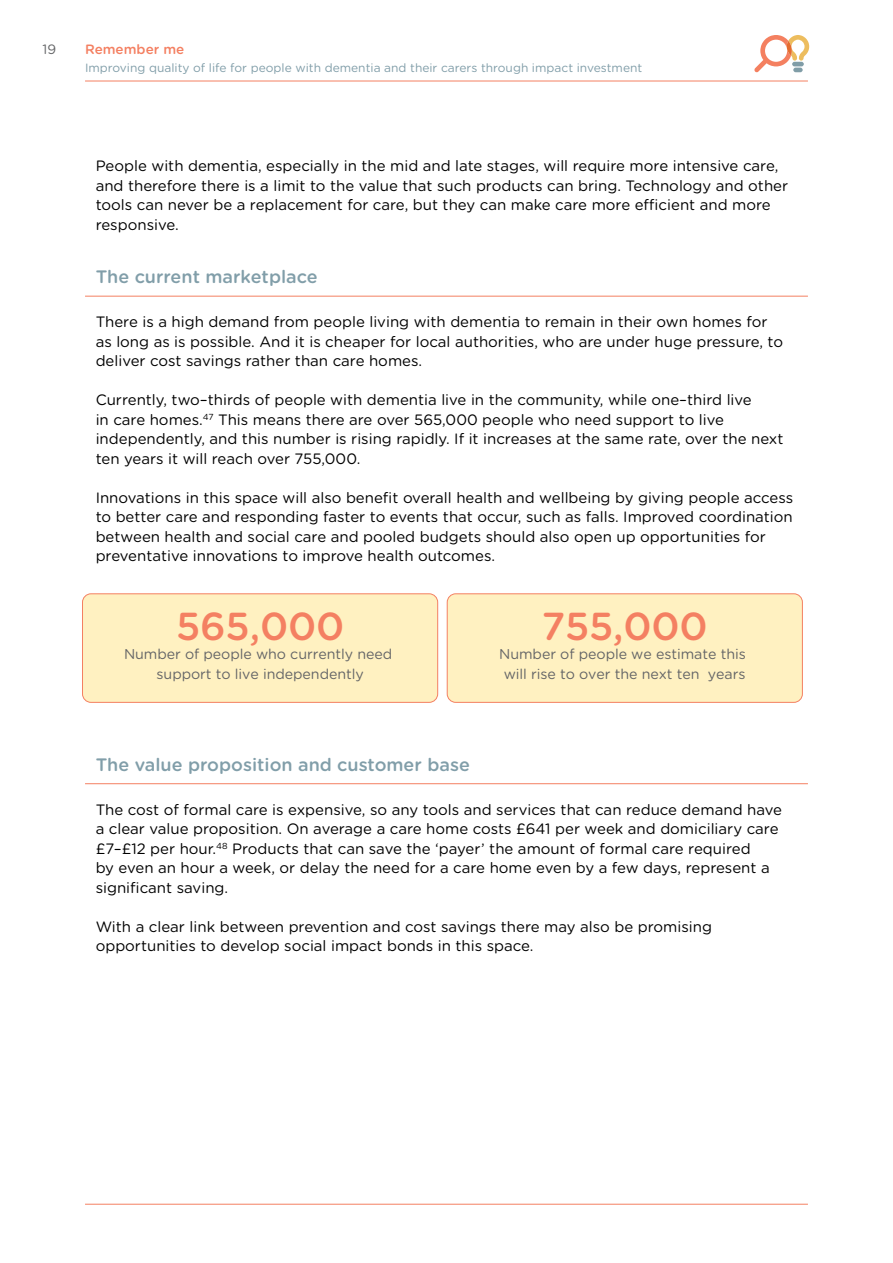
<style>
.page{position:relative;width:893px;height:1263px;background:#fff}
.page>*{position:absolute;margin:0;border:0;box-sizing:border-box;transform-origin:0 0}
.t1{font:500 39px "Gotham Rounded";letter-spacing:-.005em;color:#f48062}
.t2{font:500 18px "Gotham Rounded";color:#819ea9}
.t3{font:15px/19.5px "Gotham Rounded";color:#000}
.t4{font:14.25px/19.5px "Gotham Rounded";letter-spacing:-.005em;color:#646567;text-align:center}
.t5{font:500 13.5px "Gotham Rounded";color:#f48062}
.t6{font:13.5px "Gotham Rounded";color:#636466}
.t7{font:12px "Gotham Rounded";color:#819ea9}
</style>
<div class="page">
<hr style="left:85px;top:1204px;width:723px;height:1px;background:#f48062">
<hr style="left:85px;top:81px;width:723px;height:1px;background:#f48062">
<svg style="left:754px;top:35px;width:55px;height:37px"></svg>
<hr style="left:85px;top:296px;width:723px;height:1px;background:#f48062">
<hr style="left:85px;top:783px;width:723px;height:1px;background:#f48062">
<div style="left:82px;top:594px;width:356px;height:108px;background:#fff1c1;border-radius:9px"></div>
<div style="left:82px;top:593px;width:356px;height:110px;border:1px solid #f48062;border-radius:9px"></div>
<div style="left:447px;top:594px;width:355px;height:108px;background:#fff1c1;border-radius:9px"></div>
<div style="left:447px;top:593px;width:356px;height:110px;border:1px solid #f48062;border-radius:9px"></div>
<p class="t6" style="left:43px;top:40px;width:15px">19</p>
<p class="t5" style="left:85px;top:39px;width:101px">Remember me</p>
<p class="t7" style="left:85px;top:59px;width:559px">Improving quality of life for people with dementia and their carers through impact investment</p>
<p class="t3" style="left:96px;top:155px;width:694px">People with dementia, especially in the mid and late stages, will require more intensive care, and therefore there is a limit to the value that such products can bring. Technology and other tools can never be a replacement for care, but they can make care more efficient and more responsive.</p>
<p class="t2" style="left:96px;top:264px;width:224px">The current marketplace</p>
<p class="t3" style="left:96px;top:311px;width:689px">There is a high demand from people living with dementia to remain in their own homes for as long as is possible. And it is cheaper for local authorities, who are under huge pressure, to deliver cost savings rather than care homes.</p>
<p class="t3" style="left:96px;top:389px;width:689px">Currently, two–thirds of people with dementia live in the community, while one–third live<br>in care homes.<sup>47</sup> This means there are over 565,000 people who need support to live independently, and this number is rising rapidly. If it increases at the same rate, over the next ten years it will reach over 755,000.</p>
<p class="t3" style="left:96px;top:487px;width:699px">Innovations in this space will also benefit overall health and wellbeing by giving people access to better care and responding faster to events that occur, such as falls. Improved coordination between health and social care and pooled budgets should also open up opportunities for preventative innovations to improve health outcomes.</p>
<h1 class="t1" style="left:176px;top:598px;width:170px">565,000</h1>
<p class="t4" style="left:124px;top:644px;width:270px">Number of people who currently need support to live independently</p>
<h1 class="t1" style="left:541px;top:598px;width:168px">755,000</h1>
<p class="t4" style="left:499px;top:644px;width:248px">Number of people we estimate this will rise to over the next ten years</p>
<p class="t2" style="left:96px;top:751px;width:376px">The value proposition and customer base</p>
<p class="t3" style="left:96px;top:799px;width:688px">The cost of formal care is expensive, so any tools and services that can reduce demand have a clear value proposition. On average a care home costs £641 per week and domiciliary care £7–£12 per hour.<sup>48</sup> Products that can save the ‘payer’ the amount of formal care required<br>by even an hour a week, or delay the need for a care home even by a few days, represent a significant saving.</p>
<p class="t3" style="left:96px;top:916px;width:618px">With a clear link between prevention and cost savings there may also be promising opportunities to develop social impact bonds in this space.</p>
</div>
